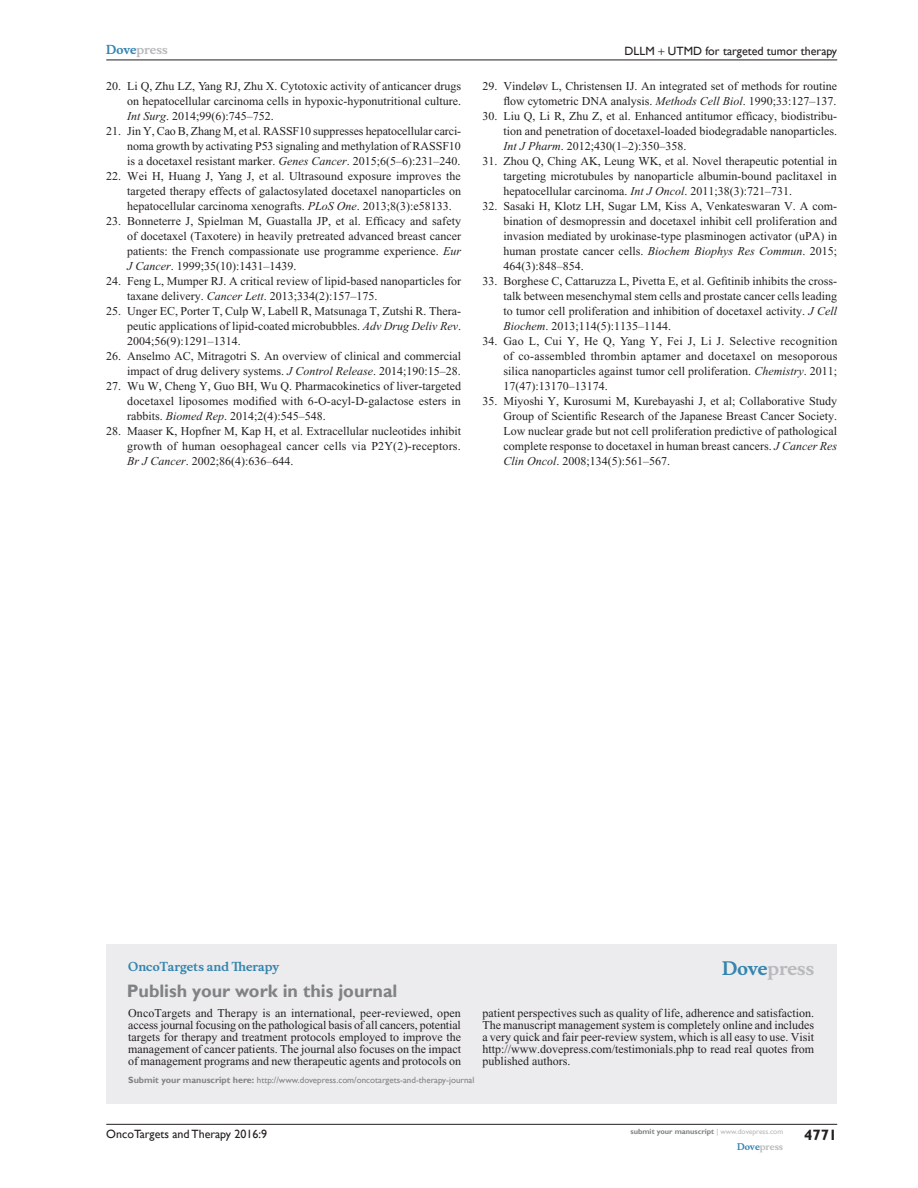
<style>
.page{position:relative;width:918px;height:1188px;background:#fff}
.page>*{position:absolute;margin:0;border:0;box-sizing:border-box;transform-origin:0 0}
.PromBx-H1{font:700 18px "Gill Sans";color:#808285}
.PromBx-Brand{font:700 18px "Musee";color:#b8b9bc}
.t1{font:700 15px "Gill Sans";color:#231f20}
.RefNL2{font:12px/15px "Times New Roman";color:#231f20;text-align:justify}
.PromBx-Tx{font:12px/12px "Times New Roman";color:#231f20;text-align:justify}
.t2{font:12px "Gill Sans";color:#231f20}
.PromBx-JrnlName{font:700 12px "Musee";color:#3485ae}
.t3{font:700 12px "Musee";color:#b8b9bc}
.PromBx-SubmitMssWebA{font:9px "Gill Sans";color:#808285}
.t4{font:700 9px "Musee";color:#b8b9bc}
.t5{font:700 7.5px "Gill Sans";color:#808285}
.s1{color:#3485ae}
.s2{font-style:italic}
.s3{font-weight:700}
.s4{font-weight:400;color:#b8b9bc}
</style>
<div class="page">
<div style="left:106px;top:944px;width:731px;height:159px;background:#ececee"></div>
<hr style="left:106px;top:1124px;width:731px;height:1px;background:#231f20">
<hr style="left:106px;top:60px;width:731px;height:1px;background:#231f20">
<p class="t3" style="left:106px;top:43px;width:63px"><span class="s1">Dove</span>press</p>
<p class="RefNL2" style="left:127px;top:79px;width:335px;text-indent:-21px">20. Li Q, Zhu LZ, Yang RJ, Zhu X. Cytotoxic activity of anticancer drugs on hepatocellular carcinoma cells in hypoxic-hyponutritional culture.<br><span class="s2">Int Surg</span>. 2014;99(6):745–752.</p>
<p class="RefNL2" style="left:127px;top:124px;width:335px;text-indent:-21px">21. Jin Y, Cao B, Zhang M, et al. RASSF10 suppresses hepatocellular carci&shy;noma growth by activating P53 signaling and methylation of RASSF10 is a docetaxel resistant marker. <span class="s2">Genes Cancer</span>. 2015;6(5–6):231–240.</p>
<p class="RefNL2" style="left:127px;top:169px;width:335px;text-indent:-21px">22. Wei H, Huang J, Yang J, et al. Ultrasound exposure improves the targeted therapy effects of galactosylated docetaxel nanoparticles on hepatocellular carcinoma xenografts. <span class="s2">PLoS One</span>. 2013;8(3):e58133.</p>
<p class="RefNL2" style="left:127px;top:214px;width:335px;text-indent:-21px">23. Bonneterre J, Spielman M, Guastalla JP, et al. Efficacy and safety of docetaxel (Taxotere) in heavily pretreated advanced breast cancer patients: the French compassionate use programme experience. <span class="s2">Eur J Cancer</span>. 1999;35(10):1431–1439.</p>
<p class="RefNL2" style="left:127px;top:274px;width:335px;text-indent:-21px">24. Feng L, Mumper RJ. A critical review of lipid-based nanoparticles for taxane delivery. <span class="s2">Cancer Lett</span>. 2013;334(2):157–175.</p>
<p class="RefNL2" style="left:127px;top:304px;width:335px;text-indent:-21px">25. Unger EC, Porter T, Culp W, Labell R, Matsunaga T, Zutshi R. Thera&shy;peutic applications of lipid-coated microbubbles. <span class="s2">Adv Drug Deliv Rev</span>.<br>2004;56(9):1291–1314.</p>
<p class="RefNL2" style="left:106px;top:349px;width:356px;text-align:right">26. Anselmo AC, Mitragotri S. An overview of clinical and commercial impact of drug delivery systems. <span class="s2">J Control Release</span>. 2014;190:15–28.</p>
<p class="RefNL2" style="left:127px;top:379px;width:335px;text-indent:-21px">27. Wu W, Cheng Y, Guo BH, Wu Q. Pharmacokinetics of liver-targeted docetaxel liposomes modified with 6-O-acyl-D-galactose esters in rabbits. <span class="s2">Biomed Rep</span>. 2014;2(4):545–548.</p>
<p class="RefNL2" style="left:127px;top:424px;width:335px;text-indent:-21px">28. Maaser K, Hopfner M, Kap H, et al. Extracellular nucleotides inhibit growth of human oesophageal cancer cells via P2Y(2)-receptors.<br><span class="s2">Br J Cancer</span>. 2002;86(4):636–644.</p>
<p class="t2" style="left:625px;top:44px;width:214px">DLLM UTMD for targeted tumor therapy</p>
<p class="RefNL2" style="left:482px;top:79px;width:356px;text-align:right">29. Vindeløv L, Christensen IJ. An integrated set of methods for routine flow cytometric DNA analysis. <span class="s2">Methods Cell Biol</span>. 1990;33:127–137.</p>
<p class="RefNL2" style="left:503px;top:109px;width:335px;text-indent:-21px">30. Liu Q, Li R, Zhu Z, et al. Enhanced antitumor efficacy, biodistribu&shy;tion and penetration of docetaxel-loaded biodegradable nanoparticles.<br><span class="s2">Int J Pharm</span>. 2012;430(1–2):350–358.</p>
<p class="RefNL2" style="left:503px;top:154px;width:335px;text-indent:-21px">31. Zhou Q, Ching AK, Leung WK, et al. Novel therapeutic potential in targeting microtubules by nanoparticle albumin-bound paclitaxel in hepatocellular carcinoma. <span class="s2">Int J Oncol</span>. 2011;38(3):721–731.</p>
<p class="RefNL2" style="left:503px;top:199px;width:335px;text-indent:-21px">32. Sasaki H, Klotz LH, Sugar LM, Kiss A, Venkateswaran V. A com&shy;bination of desmopressin and docetaxel inhibit cell proliferation and invasion mediated by urokinase-type plasminogen activator (uPA) in human prostate cancer cells. <span class="s2">Biochem Biophys Res Commun</span>. 2015; 464(3):848–854.</p>
<p class="RefNL2" style="left:503px;top:274px;width:335px;text-indent:-21px">33. Borghese C, Cattaruzza L, Pivetta E, et al. Gefitinib inhibits the cross&shy;talk between mesenchymal stem cells and prostate cancer cells leading to tumor cell proliferation and inhibition of docetaxel activity. <span class="s2">J Cell Biochem</span>. 2013;114(5):1135–1144.</p>
<p class="RefNL2" style="left:503px;top:334px;width:336px;text-indent:-21px">34. Gao L, Cui Y, He Q, Yang Y, Fei J, Li J. Selective recognition of co-assembled thrombin aptamer and docetaxel on mesoporous silica nanoparticles against tumor cell proliferation. <span class="s2">Chemistry</span>. 2011; 17(47):13170–13174.</p>
<p class="RefNL2" style="left:503px;top:394px;width:335px;text-indent:-21px">35. Miyoshi Y, Kurosumi M, Kurebayashi J, et al; Collaborative Study Group of Scientific Research of the Japanese Breast Cancer Society.<br>Low nuclear grade but not cell proliferation predictive of pathological complete response to docetaxel in human breast cancers. <span class="s2">J Cancer Res Clin Oncol</span>. 2008;134(5):561–567.</p>
<p class="PromBx-JrnlName" style="left:128px;top:959px;width:152px">OncoTargets and Therapy</p>
<p class="PromBx-H1" style="left:127px;top:980px;width:272px">Publish your work in this journal</p>
<p class="PromBx-Brand" style="left:722px;top:958px;width:94px"><span class="s1">Dove</span>press</p>
<p class="PromBx-Tx" style="left:128px;top:1007px;width:334px">OncoTargets and Therapy is an international, peer-reviewed, open access journal focusing on the pathological basis of all cancers, potential targets for therapy and treatment protocols employed to improve the management of cancer patients. The journal also focuses on the impact of management programs and new therapeutic agents and protocols on</p>
<p class="PromBx-Tx" style="left:482px;top:1007px;width:333px">patient perspectives such as quality of life, adherence and satisfaction.<br>The manuscript management system is completely online and includes a very quick and fair peer-review system, which is all easy to use. Visit http://www.dovepress.com/testimonials.php to read real quotes from published authors.</p>
<p class="PromBx-SubmitMssWebA" style="left:128px;top:1075px;width:348px"><span class="s3">Submit your manuscript here:</span> http://www.dovepress.com/oncotargets-and-therapy-journal</p>
<p class="t2" style="left:106px;top:1127px;width:162px">OncoTargets and Therapy 2016:9</p>
<p class="t5" style="left:631px;top:1127px;width:154px">submit your manuscript <span class="s4">| www.dovepress.com</span></p>
<p class="t4" style="left:737px;top:1141px;width:48px"><span class="s1">Dove</span>press</p>
<p class="t1" style="left:804px;top:1126px;width:35px">4771</p>
</div>
